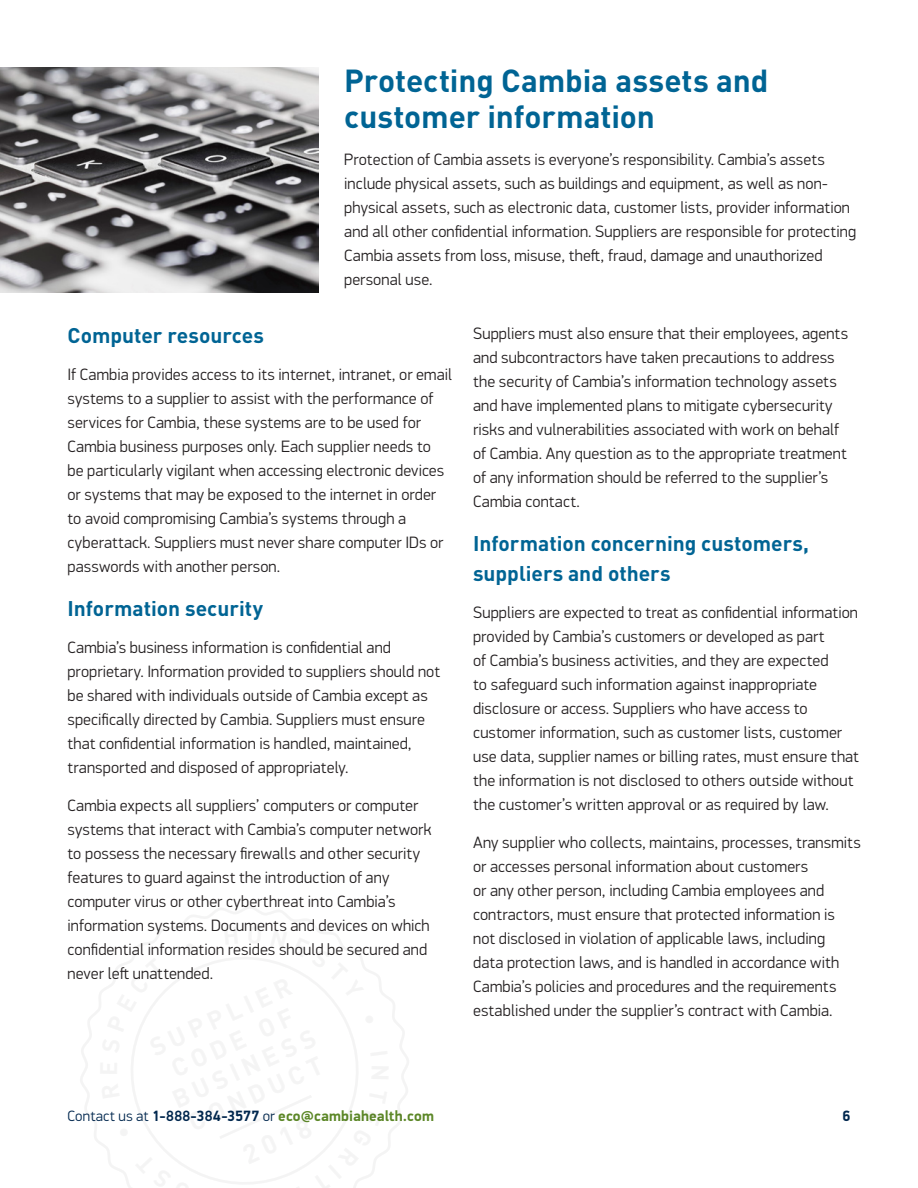
<style>
.page{position:relative;width:918px;height:1188px;background:#fff}
.page>*{position:absolute;margin:0;border:0;box-sizing:border-box;transform-origin:0 0}
.t1{font:700 31.5px/36px "DIN Pro";letter-spacing:-.005em;color:#006494}
.Subhead{font:700 21px/30px "DIN Pro";color:#006494}
.Body{font:300 16.5px/24px "PF Din Display Pro";letter-spacing:.01em;color:#231f20}
.t2{font:700 15px "PF Din Display Pro";letter-spacing:.01em;color:#5c8727}
.t3{font:700 15px "PF Din Display Pro";color:#00274e}
.s1{font-weight:300;color:#00274e}
.s2{color:#00274e}
</style>
<div class="page">
<svg style="left:80px;top:906px;width:329px;height:266px"></svg>
<svg style="left:113px;top:939px;width:260px;height:249px"></svg>
<svg style="left:216px;top:1092px;width:99px;height:50px"></svg>
<img style="left:0;top:68px;width:319px;height:224px">
<svg style="left:224px;top:926px;width:14px;height:19px"></svg>
<svg style="left:248px;top:926px;width:14px;height:18px"></svg>
<svg style="left:270px;top:929px;width:17px;height:20px"></svg>
<svg style="left:293px;top:937px;width:38px;height:32px"></svg>
<svg style="left:362px;top:1110px;width:20px;height:16px"></svg>
<svg style="left:129px;top:958px;width:36px;height:37px"></svg>
<svg style="left:185px;top:942px;width:10px;height:10px"></svg>
<p class="t1" style="left:344px;top:58px;width:426px">Protecting Cambia assets and customer information</p>
<p class="Body" style="left:344px;top:148px;width:513px">Protection of Cambia assets is everyone’s responsibility. Cambia’s assets include physical assets, such as buildings and equipment, as well as non&shy;physical assets, such as electronic data, customer lists, provider information and all other confidential information. Suppliers are responsible for protecting Cambia assets from loss, misuse, theft, fraud, damage and unauthorized personal use.</p>
<p class="Subhead" style="left:68px;top:318px;width:198px">Computer resources</p>
<p class="Body" style="left:68px;top:363px;width:386px">If Cambia provides access to its internet, intranet, or email systems to a supplier to assist with the performance of services for Cambia, these systems are to be used for Cambia business purposes only. Each supplier needs to<br>be particularly vigilant when accessing electronic devices or systems that may be exposed to the internet in order to avoid compromising Cambia’s systems through a cyberattack. Suppliers must never share computer IDs or passwords with another person.</p>
<p class="Subhead" style="left:68px;top:591px;width:197px">Information security</p>
<p class="Body" style="left:68px;top:636px;width:374px">Cambia’s business information is confidential and proprietary. Information provided to suppliers should not be shared with individuals outside of Cambia except as specifically directed by Cambia. Suppliers must ensure that confidential information is handled, maintained, transported and disposed of appropriately.</p>
<p class="Body" style="left:68px;top:793px;width:366px">Cambia expects all suppliers’ computers or computer systems that interact with Cambia’s computer network to possess the necessary firewalls and other security features to guard against the introduction of any computer virus or other cyberthreat into Cambia’s information systems. Documents and devices on which confidential information resides should be secured and never left unattended.</p>
<p class="Body" style="left:473px;top:322px;width:377px">Suppliers must also ensure that their employees, agents and subcontractors have taken precautions to address the security of Cambia’s information technology assets and have implemented plans to mitigate cybersecurity risks and vulnerabilities associated with work on behalf of Cambia. Any question as to the appropriate treatment of any information should be referred to the supplier’s Cambia contact.</p>
<p class="Subhead" style="left:473px;top:526px;width:337px">Information concerning customers, suppliers and others</p>
<p class="Body" style="left:473px;top:601px;width:387px">Suppliers are expected to treat as confidential information provided by Cambia’s customers or developed as part<br>of Cambia’s business activities, and they are expected<br>to safeguard such information against inappropriate disclosure or access. Suppliers who have access to customer information, such as customer lists, customer use data, supplier names or billing rates, must ensure that the information is not disclosed to others outside without the customer’s written approval or as required by law.</p>
<p class="Body" style="left:473px;top:830px;width:389px">Any supplier who collects, maintains, processes, transmits or accesses personal information about customers<br>or any other person, including Cambia employees and contractors, must ensure that protected information is not disclosed in violation of applicable laws, including<br>data protection laws, and is handled in accordance with Cambia’s policies and procedures and the requirements established under the supplier’s contract with Cambia.</p>
<p class="t2" style="left:68px;top:1106px;width:368px"><span class="s1">Contact us at</span> <span class="s2">1-888-384-3577</span> <span class="s1">or</span> eco@cambiahealth.com</p>
<p class="t3" style="left:842px;top:1106px;width:10px">6</p>
</div>
